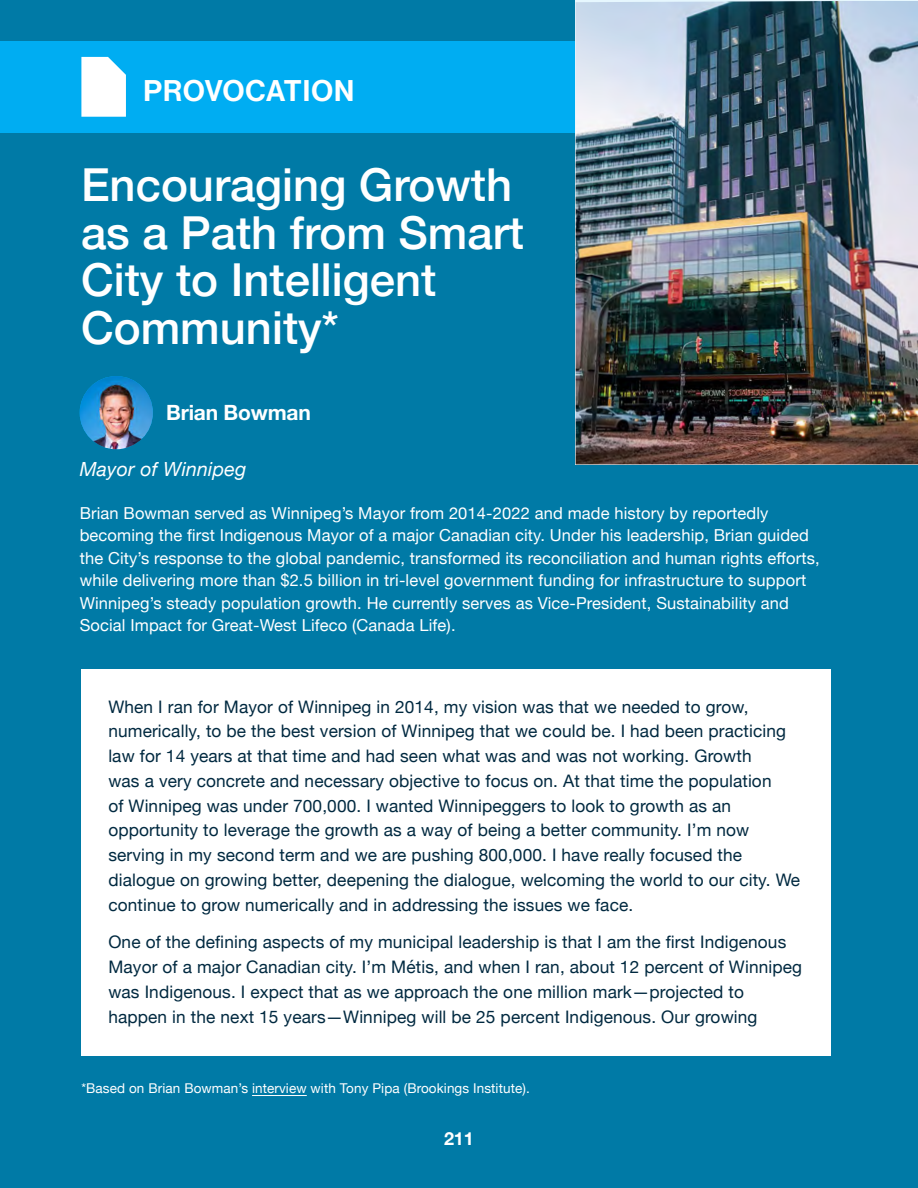
<style>
.page{position:relative;width:918px;height:1188px;background:#007aa6}
.page>*{position:absolute;margin:0;border:0;box-sizing:border-box;transform-origin:0 0}
.h2_Article{font:500 45.45px/47.8px "Helvetica Neue";color:#fff}
.t1{font:29.25px "N Haas Grotesk DS Pro 65 Md";letter-spacing:.035em;color:#fff}
.Contributor_Name{font:700 21px "Helvetica Neue";letter-spacing:-.01em;color:#fff}
.Contributor_title{font:italic 19.5px "Helvetica Neue";letter-spacing:.01em;color:#fff}
.t2{font:700 18px "Helvetica Neue";color:#fff}
.Paragraph{font:17.25px/24.8px "Helvetica Neue";letter-spacing:.01em;color:#002940}
.Contributor_P{font:16.5px/22.5px "Helvetica Neue";letter-spacing:.01em;color:#fff}
.Figure_credit{font:13.5px "Helvetica Neue";letter-spacing:.01em;color:#fff}
</style>
<div class="page">
<div style="left:0;top:41px;width:918px;height:92px;background:#00adf2"></div>
<svg style="left:81px;top:57px;width:45px;height:59px;background:#edf9fe"></svg>
<img style="left:576px;top:1px;width:342px;height:463px">
<div style="left:81px;top:669px;width:750px;height:387px;background:#fff"></div>
<img style="left:80px;top:376px;width:73px;height:73px;border-radius:37px">
<hr style="left:252px;top:1095px;width:55px;height:1px;background:#fff">
<h2 class="t1" style="left:143px;top:74px;width:212px">PROVOCATION</h2>
<h1 class="h2_Article" style="left:81px;top:157px;width:444px">Encouraging Growth as a Path from Smart<br>City to Intelligent<br>Community*</h1>
<h3 class="Contributor_Name" style="left:166px;top:396px;width:146px">Brian Bowman</h3>
<p class="Contributor_title" style="left:80px;top:455px;width:168px">Mayor of Winnipeg</p>
<p class="Contributor_P" style="left:80px;top:502px;width:742px">Brian Bowman served as Winnipeg’s Mayor from 2014-2022 and made history by reportedly becoming the first Indigenous Mayor of a major Canadian city. Under his leadership, Brian guided the City’s response to the global pandemic, transformed its reconciliation and human rights efforts, while delivering more than $2.5 billion in tri-level government funding for infrastructure to support Winnipeg’s steady population growth. He currently serves as Vice-President, Sustainability and Social Impact for Great-West Lifeco (Canada Life).</p>
<p class="Paragraph" style="left:108px;top:695px;width:693px">When I ran for Mayor of Winnipeg in 2014, my vision was that we needed to grow, numerically, to be the best version of Winnipeg that we could be. I had been practicing law for 14 years at that time and had seen what was and was not working. Growth<br>was a very concrete and necessary objective to focus on. At that time the population<br>of Winnipeg was under 700,000. I wanted Winnipeggers to look to growth as an opportunity to leverage the growth as a way of being a better community. I’m now serving in my second term and we are pushing 800,000. I have really focused the dialogue on growing better, deepening the dialogue, welcoming the world to our city. We continue to grow numerically and in addressing the issues we face.</p>
<p class="Paragraph" style="left:108px;top:931px;width:695px">One of the defining aspects of my municipal leadership is that I am the first Indigenous Mayor of a major Canadian city. I’m Métis, and when I ran, about 12 percent of Winnipeg was Indigenous. I expect that as we approach the one million mark—projected to happen in the next 15 years—Winnipeg will be 25 percent Indigenous. Our growing</p>
<p class="Figure_credit" style="left:81px;top:1078px;width:450px">*Based on Brian Bowman’s interview with Tony Pipa (Brookings Institute).</p>
<p class="t2" style="left:444px;top:1124px;width:31px">211</p>
</div>
